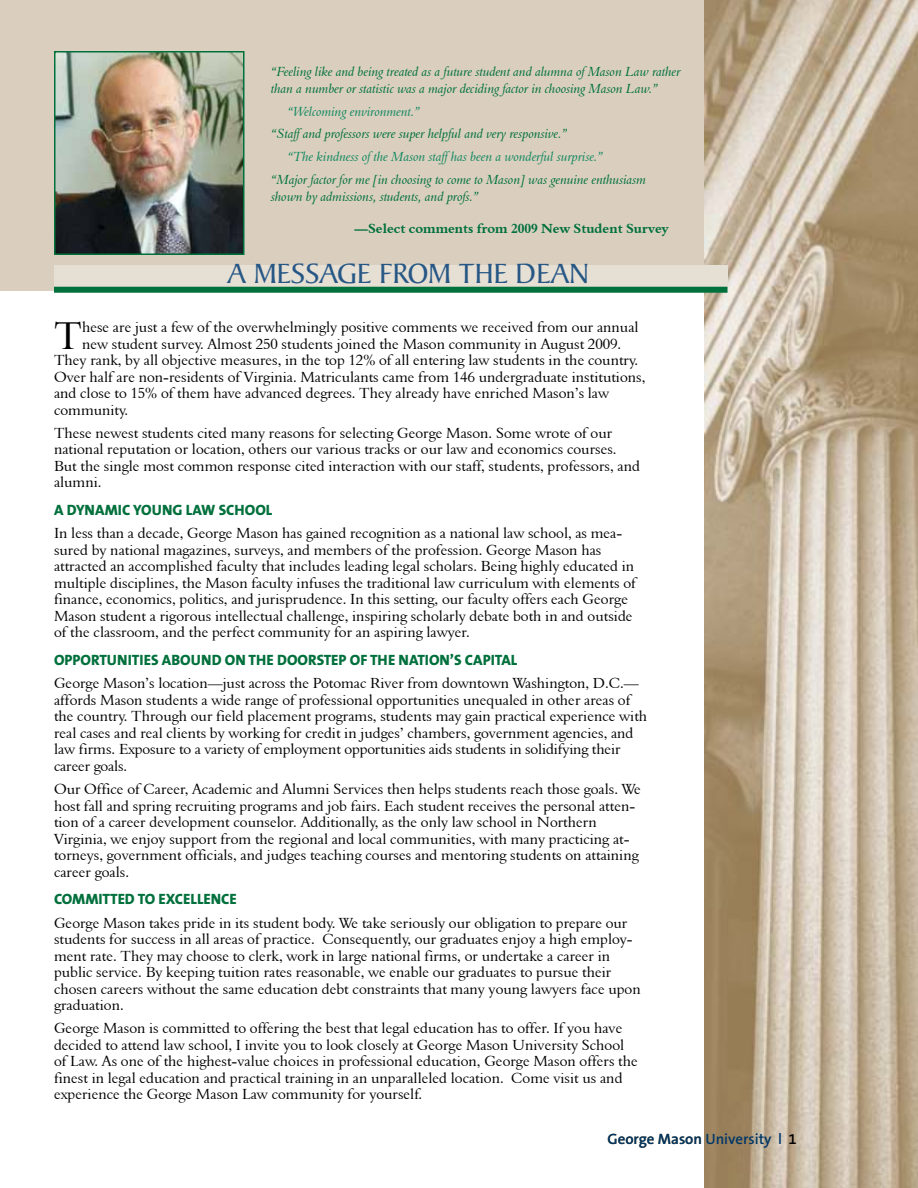
<style>
.page{position:relative;width:918px;height:1188px;background:#fff}
.page>*{position:absolute;margin:0;border:0;box-sizing:border-box;transform-origin:0 0}
.t1{font:39.75px "Aldine 401 BT Roman A";color:#000}
.t2{font:30px "Baker Signet";color:#275785}
.t3{font:15px/16.5px "Aldine 401 BT Roman A";color:#000}
.t4{font:800 15px "The Sans B8";color:#00703c}
.t5{font:600 15px "The Sans B6";color:#003768}
.t6{font:13.5px/16.2px "Aldine 401 BT Italic A";color:#00703c}
.t7{font:13.5px "Aldine 401 BT Italic A";color:#11885f}
.t8{font:13.5px "Aldine 401 BT Bold A";color:#00703c}
.s1{color:#000}
</style>
<div class="page">
<div style="left:0;top:0;width:711px;height:291px;background:#dacfbf"></div>
<img style="left:704px;top:0;width:214px;height:1188px">
<img style="left:57px;top:54px;width:184px;height:198px">
<div style="left:54px;top:51px;width:190px;height:204px;border:2px solid #00703c"></div>
<div style="left:54px;top:266px;width:673px;height:18px;background:#e6dfd4"></div>
<div style="left:54px;top:273px;width:673px;height:15px;background:#e6dfd4"></div>
<div style="left:54px;top:287px;width:673px;height:6px;background:#00703c"></div>
<p class="t6" style="left:271px;top:64px;width:411px">“Feeling like and being treated as a future student and alumna of Mason Law rather than a number or statistic was a major deciding factor in choosing Mason Law.”</p>
<p class="t7" style="left:288px;top:103px;width:134px">“Welcoming environment.”</p>
<p class="t6" style="left:271px;top:126px;width:298px">“Staff and professors were super helpful and very responsive.”</p>
<p class="t7" style="left:288px;top:149px;width:317px">“The kindness of the Mason staff has been a wonderful surprise.”</p>
<p class="t6" style="left:271px;top:172px;width:377px">“Major factor for me [in choosing to come to Mason] was genuine enthusiasm shown by admissions, students, and profs.”</p>
<p class="t8" style="left:355px;top:220px;width:316px">—Select comments from 2009 New Student Survey</p>
<h2 class="t2" style="left:228px;top:257px;width:362px">A MESSAGE FROM THE DEAN</h2>
<h1 class="t1" style="left:54px;top:311px;width:30px">T</h1>
<p class="t3" style="left:82px;top:319px;width:558px">hese are just a few of the overwhelmingly positive comments we received from our annual</p>
<p class="t3" style="left:82px;top:335px;width:541px">new student survey. Almost 250 students joined the Mason community in August 2009.</p>
<p class="t3" style="left:54px;top:352px;width:586px">They rank, by all objective measures, in the top 12% of all entering law students in the country.</p>
<p class="t3" style="left:54px;top:368px;width:593px">Over half are non-residents of Virginia. Matriculants came from 146 undergraduate institutions,</p>
<p class="t3" style="left:54px;top:385px;width:557px">and close to 15% of them have advanced degrees. They already have enriched Mason’s law</p>
<p class="t3" style="left:54px;top:401px;width:76px">community.</p>
<p class="t3" style="left:54px;top:424px;width:588px">These newest students cited many reasons for selecting George Mason. Some wrote of our national reputation or location, others our various tracks or our law and economics courses.<br>But the single most common response cited interaction with our staff, students, professors, and alumni.</p>
<p class="t4" style="left:54px;top:502px;width:220px">A DYNAMIC YOUNG LAW SCHOOL</p>
<p class="t3" style="left:54px;top:525px;width:583px">In less than a decade, George Mason has gained recognition as a national law school, as mea&shy;sured by national magazines, surveys, and members of the profession. George Mason has attracted an accomplished faculty that includes leading legal scholars. Being highly educated in multiple disciplines, the Mason faculty infuses the traditional law curriculum with elements of finance, economics, politics, and jurisprudence. In this setting, our faculty offers each George Mason student a rigorous intellectual challenge, inspiring scholarly debate both in and outside of the classroom, and the perfect community for an aspiring lawyer.</p>
<p class="t4" style="left:54px;top:652px;width:465px">OPPORTUNITIES ABOUND ON THE DOORSTEP OF THE NATION’S CAPITAL</p>
<p class="t3" style="left:54px;top:675px;width:595px">George Mason’s location—just across the Potomac River from downtown Washington, D.C.— affords Mason students a wide range of professional opportunities unequaled in other areas of the country. Through our field placement programs, students may gain practical experience with real cases and real clients by working for credit in judges’ chambers, government agencies, and law firms. Exposure to a variety of employment opportunities aids students in solidifying their career goals.</p>
<p class="t3" style="left:54px;top:781px;width:588px">Our Office of Career, Academic and Alumni Services then helps students reach those goals. We host fall and spring recruiting programs and job fairs. Each student receives the personal atten&shy;tion of a career development counselor. Additionally, as the only law school in Northern Virginia, we enjoy support from the regional and local communities, with many practicing at&shy;torneys, government officials, and judges teaching courses and mentoring students on attaining career goals.</p>
<p class="t4" style="left:54px;top:891px;width:184px">COMMITTED TO EXCELLENCE</p>
<p class="t3" style="left:54px;top:914px;width:588px">George Mason takes pride in its student body. We take seriously our obligation to prepare our students for success in all areas of practice. Consequently, our graduates enjoy a high employ&shy;ment rate. They may choose to clerk, work in large national firms, or undertake a career in public service. By keeping tuition rates reasonable, we enable our graduates to pursue their chosen careers without the same education debt constraints that many young lawyers face upon graduation.</p>
<p class="t3" style="left:54px;top:1020px;width:585px">George Mason is committed to offering the best that legal education has to offer. If you have decided to attend law school, I invite you to look closely at George Mason University School of Law. As one of the highest-value choices in professional education, George Mason offers the finest in legal education and practical training in an unparalleled location. Come visit us and experience the George Mason Law community for yourself.</p>
<p class="t5" style="left:608px;top:1131px;width:191px">George Mason University l <span class="s1">1</span></p>
</div>
